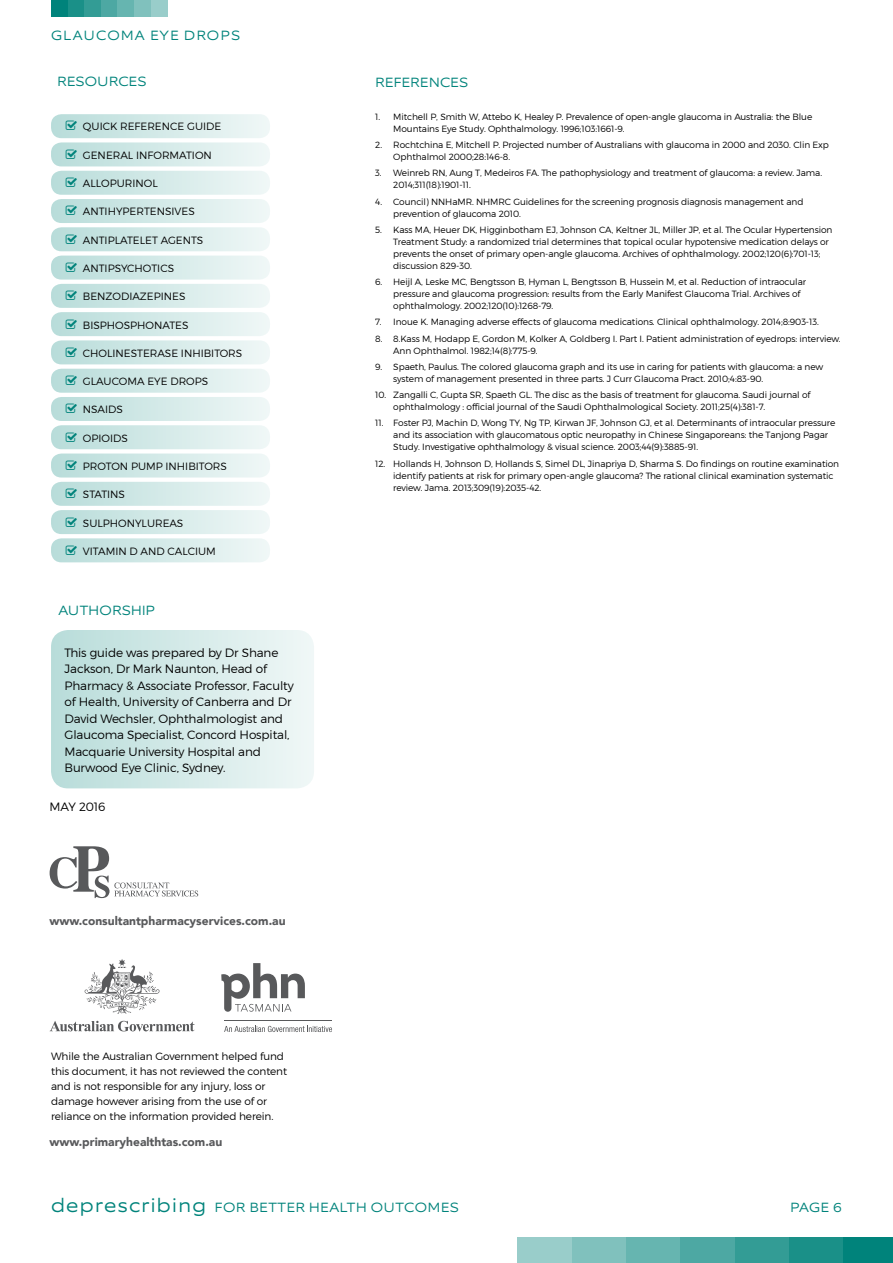
<style>
.page{position:relative;width:893px;height:1263px;background:#fff}
.page>*{position:absolute;margin:0;border:0;box-sizing:border-box;transform-origin:0 0}
.t1{font:300 13.5px "Equip Extended";letter-spacing:.05em;color:#00837b}
.t2{font:300 13.5px "Equip Extended";letter-spacing:.03em;color:#00837b}
.t3{font:300 13.5px "Equip Extended";letter-spacing:.1em;color:#00837b}
.t4{font:300 12px/16.5px "Montserrat";letter-spacing:-.01em;color:#000}
.t5{font:900 12px "Avenir";color:#58595b}
.t6{font:300 10.5px/15px "Montserrat";color:#000}
.t7{font:300 9px/12px "Montserrat";letter-spacing:-.01em;color:#000}
.s1{font-size:19.5px}
</style>
<div class="page">
<div style="left:51px;top:0;width:17px;height:17px;background:#00837b"></div>
<div style="left:68px;top:0;width:16px;height:17px;background:#1a9088"></div>
<div style="left:84px;top:0;width:17px;height:17px;background:#339c95"></div>
<div style="left:101px;top:0;width:17px;height:17px;background:#4da8a3"></div>
<div style="left:118px;top:0;width:16px;height:17px;background:#66b5b0"></div>
<div style="left:134px;top:0;width:17px;height:17px;background:#80c1bd"></div>
<div style="left:151px;top:0;width:17px;height:17px;background:#99cdca"></div>
<div style="left:843px;top:1236px;width:50px;height:27px;background:#00837b"></div>
<div style="left:789px;top:1236px;width:54px;height:27px;background:#1a9088"></div>
<div style="left:734px;top:1236px;width:55px;height:27px;background:#339c95"></div>
<div style="left:680px;top:1236px;width:54px;height:27px;background:#4da8a3"></div>
<div style="left:626px;top:1236px;width:54px;height:27px;background:#66b5b0"></div>
<div style="left:571px;top:1236px;width:55px;height:27px;background:#80c1bd"></div>
<div style="left:517px;top:1236px;width:54px;height:27px;background:#99cdca"></div>
<div style="left:51px;top:114px;width:219px;height:24px;background:linear-gradient(to right,#b8dcd9,#f0f7f7);border-radius:10px"></div>
<div style="left:51px;top:142px;width:219px;height:24px;background:linear-gradient(to right,#b8dcd9,#f0f7f7);border-radius:10px"></div>
<div style="left:51px;top:171px;width:219px;height:24px;background:linear-gradient(to right,#b8dcd9,#f0f7f7);border-radius:10px"></div>
<div style="left:51px;top:199px;width:219px;height:24px;background:linear-gradient(to right,#b8dcd9,#f0f7f7);border-radius:10px"></div>
<div style="left:51px;top:227px;width:219px;height:24px;background:linear-gradient(to right,#b8dcd9,#f0f7f7);border-radius:10px"></div>
<div style="left:51px;top:256px;width:219px;height:24px;background:linear-gradient(to right,#b8dcd9,#f0f7f7);border-radius:10px"></div>
<div style="left:51px;top:284px;width:219px;height:24px;background:linear-gradient(to right,#b8dcd9,#f0f7f7);border-radius:10px"></div>
<div style="left:51px;top:312px;width:219px;height:24px;background:linear-gradient(to right,#b8dcd9,#f0f7f7);border-radius:10px"></div>
<div style="left:51px;top:340px;width:219px;height:24px;background:linear-gradient(to right,#b8dcd9,#f0f7f7);border-radius:10px"></div>
<div style="left:51px;top:369px;width:219px;height:24px;background:linear-gradient(to right,#b8dcd9,#f0f7f7);border-radius:10px"></div>
<div style="left:51px;top:397px;width:219px;height:24px;background:linear-gradient(to right,#b8dcd9,#f0f7f7);border-radius:10px"></div>
<div style="left:51px;top:425px;width:219px;height:24px;background:linear-gradient(to right,#b8dcd9,#f0f7f7);border-radius:10px"></div>
<div style="left:51px;top:453px;width:219px;height:24px;background:linear-gradient(to right,#b8dcd9,#f0f7f7);border-radius:10px"></div>
<div style="left:51px;top:482px;width:219px;height:24px;background:linear-gradient(to right,#b8dcd9,#f0f7f7);border-radius:10px"></div>
<div style="left:51px;top:510px;width:219px;height:24px;background:linear-gradient(to right,#b8dcd9,#f0f7f7);border-radius:10px"></div>
<div style="left:51px;top:538px;width:219px;height:24px;background:linear-gradient(to right,#b8dcd9,#f0f7f7);border-radius:10px"></div>
<svg style="left:50px;top:846px;width:148px;height:52px"></svg>
<svg style="left:221px;top:963px;width:84px;height:49px"></svg>
<svg style="left:224px;top:1026px;width:108px;height:6px"></svg>
<hr style="left:224px;top:1020px;width:108px;height:1px;background:#58595b">
<svg style="left:50px;top:1021px;width:144px;height:10px"></svg>
<svg style="left:85px;top:959px;width:75px;height:55px"></svg>
<div style="left:51px;top:630px;width:263px;height:158px;background:linear-gradient(to right,#b8dcd9,#f0f7f7);border-radius:17px"></div>
<svg style="left:66px;top:121px;width:11px;height:9px"></svg>
<svg style="left:66px;top:149px;width:11px;height:10px"></svg>
<svg style="left:66px;top:178px;width:11px;height:9px"></svg>
<svg style="left:66px;top:206px;width:11px;height:9px"></svg>
<svg style="left:66px;top:234px;width:11px;height:10px"></svg>
<svg style="left:66px;top:262px;width:11px;height:10px"></svg>
<svg style="left:66px;top:291px;width:11px;height:9px"></svg>
<svg style="left:66px;top:319px;width:11px;height:10px"></svg>
<svg style="left:66px;top:347px;width:11px;height:10px"></svg>
<svg style="left:66px;top:376px;width:11px;height:9px"></svg>
<svg style="left:66px;top:404px;width:11px;height:9px"></svg>
<svg style="left:66px;top:432px;width:11px;height:10px"></svg>
<svg style="left:66px;top:461px;width:11px;height:9px"></svg>
<svg style="left:66px;top:489px;width:11px;height:9px"></svg>
<svg style="left:66px;top:517px;width:11px;height:10px"></svg>
<svg style="left:66px;top:546px;width:11px;height:9px"></svg>
<h1 class="t3" style="left:51px;top:26px;width:190px">GLAUCOMA EYE DROPS</h1>
<h1 class="t2" style="left:57px;top:72px;width:90px">RESOURCES</h1>
<p class="t6" style="left:83px;top:119px;width:140px">QUICK REFERENCE GUIDE</p>
<p class="t6" style="left:83px;top:147px;width:131px">GENERAL INFORMATION</p>
<p class="t6" style="left:83px;top:176px;width:76px">ALLOPURINOL</p>
<p class="t6" style="left:83px;top:204px;width:113px">ANTIHYPERTENSIVES</p>
<p class="t6" style="left:83px;top:232px;width:122px">ANTIPLATELET AGENTS</p>
<p class="t6" style="left:83px;top:261px;width:93px">ANTIPSYCHOTICS</p>
<p class="t6" style="left:83px;top:289px;width:104px">BENZODIAZEPINES</p>
<p class="t6" style="left:83px;top:317px;width:107px">BISPHOSPHONATES</p>
<p class="t6" style="left:83px;top:345px;width:161px">CHOLINESTERASE INHIBITORS</p>
<p class="t6" style="left:83px;top:374px;width:127px">GLAUCOMA EYE DROPS</p>
<p class="t6" style="left:83px;top:402px;width:41px">NSAIDS</p>
<p class="t6" style="left:83px;top:430px;width:46px">OPIOIDS</p>
<p class="t6" style="left:83px;top:459px;width:145px">PROTON PUMP INHIBITORS</p>
<p class="t6" style="left:83px;top:487px;width:44px">STATINS</p>
<p class="t6" style="left:83px;top:515px;width:102px">SULPHONYLUREAS</p>
<p class="t6" style="left:83px;top:544px;width:134px">VITAMIN D AND CALCIUM</p>
<h1 class="t2" style="left:59px;top:602px;width:98px">AUTHORSHIP</h1>
<p class="t4" style="left:65px;top:644px;width:231px">This guide was prepared by Dr Shane Jackson, Dr Mark Naunton, Head of Pharmacy &amp; Associate Professor, Faculty of Health, University of Canberra and Dr David Wechsler, Ophthalmologist and Glaucoma Specialist, Concord Hospital, Macquarie University Hospital and Burwood Eye Clinic, Sydney.</p>
<h2 class="t4" style="left:50px;top:798px;width:57px">MAY 2016</h2>
<h2 class="t5" style="left:50px;top:910px;width:237px">www.consultantpharmacyservices.com.au</h2>
<p class="t6" style="left:51px;top:1048px;width:238px">While the Australian Government helped fund this document, it has not reviewed the content and is not responsible for any injury, loss or damage however arising from the use of or reliance on the information provided herein.</p>
<h2 class="t5" style="left:50px;top:1132px;width:174px">www.primaryhealthtas.com.au</h2>
<h1 class="t2" style="left:375px;top:73px;width:94px">REFERENCES</h1>
<p class="t7" style="left:393px;top:111px;width:421px;text-indent:-18px">1. Mitchell P, Smith W, Attebo K, Healey P. Prevalence of open-angle glaucoma in Australia: the Blue<br>Mountains Eye Study. Ophthalmology. 1996;103:1661-9.</p>
<p class="t7" style="left:393px;top:139px;width:437px;text-indent:-18px">2. Rochtchina E, Mitchell P. Projected number of Australians with glaucoma in 2000 and 2030. Clin Exp<br>Ophthalmol 2000;28:146-8.</p>
<p class="t7" style="left:393px;top:167px;width:430px;text-indent:-18px">3. Weinreb RN, Aung T, Medeiros FA. The pathophysiology and treatment of glaucoma: a review. Jama.<br>2014;311(18):1901-11.</p>
<p class="t7" style="left:393px;top:195px;width:412px;text-indent:-18px">4. Council) NNHaMR. NHMRC Guidelines for the screening prognosis diagnosis management and prevention of glaucoma 2010.</p>
<p class="t7" style="left:393px;top:224px;width:441px;text-indent:-18px">5. Kass MA, Heuer DK, Higginbotham EJ, Johnson CA, Keltner JL, Miller JP, et al. The Ocular Hypertension Treatment Study: a randomized trial determines that topical ocular hypotensive medication delays or prevents the onset of primary open-angle glaucoma. Archives of ophthalmology. 2002;120(6):701-13; discussion 829-30.</p>
<p class="t7" style="left:393px;top:276px;width:414px;text-indent:-18px">6. Heijl A, Leske MC, Bengtsson B, Hyman L, Bengtsson B, Hussein M, et al. Reduction of intraocular pressure and glaucoma progression: results from the Early Manifest Glaucoma Trial. Archives of ophthalmology. 2002;120(10):1268-79.</p>
<p class="t7" style="left:375px;top:316px;width:445px">7. Inoue K. Managing adverse effects of glaucoma medications. Clinical ophthalmology. 2014;8:903-13.</p>
<p class="t7" style="left:393px;top:332px;width:449px;text-indent:-18px">8. 8.Kass M, Hodapp E, Gordon M, Kolker A, Goldberg I. Part I. Patient administration of eyedrops: interview.<br>Ann Ophthalmol. 1982;14(8):775-9.</p>
<p class="t7" style="left:393px;top:361px;width:431px;text-indent:-18px">9. Spaeth, Paulus. The colored glaucoma graph and its use in caring for patients with glaucoma: a new system of management presented in three parts. J Curr Glaucoma Pract. 2010;4:83-90.</p>
<p class="t7" style="left:393px;top:389px;width:419px;text-indent:-18px">10. Zangalli C, Gupta SR, Spaeth GL. The disc as the basis of treatment for glaucoma. Saudi journal of ophthalmology : official journal of the Saudi Ophthalmological Society. 2011;25(4):381-7.</p>
<p class="t7" style="left:393px;top:417px;width:444px;text-indent:-18px">11. Foster PJ, Machin D, Wong TY, Ng TP, Kirwan JF, Johnson GJ, et al. Determinants of intraocular pressure and its association with glaucomatous optic neuropathy in Chinese Singaporeans: the Tanjong Pagar<br>Study. Investigative ophthalmology &amp; visual science. 2003;44(9):3885-91.</p>
<p class="t7" style="left:393px;top:457px;width:447px;text-indent:-18px">12. Hollands H, Johnson D, Hollands S, Simel DL, Jinapriya D, Sharma S. Do findings on routine examination identify patients at risk for primary open-angle glaucoma? The rational clinical examination systematic review. Jama. 2013;309(19):2035-42.</p>
<h1 class="t1" style="left:51px;top:1199px;width:409px"><span class="s1">deprescribing</span> FOR BETTER HEALTH OUTCOMES</h1>
<h1 class="t2" style="left:790px;top:1199px;width:53px">PAGE 6</h1>
</div>
